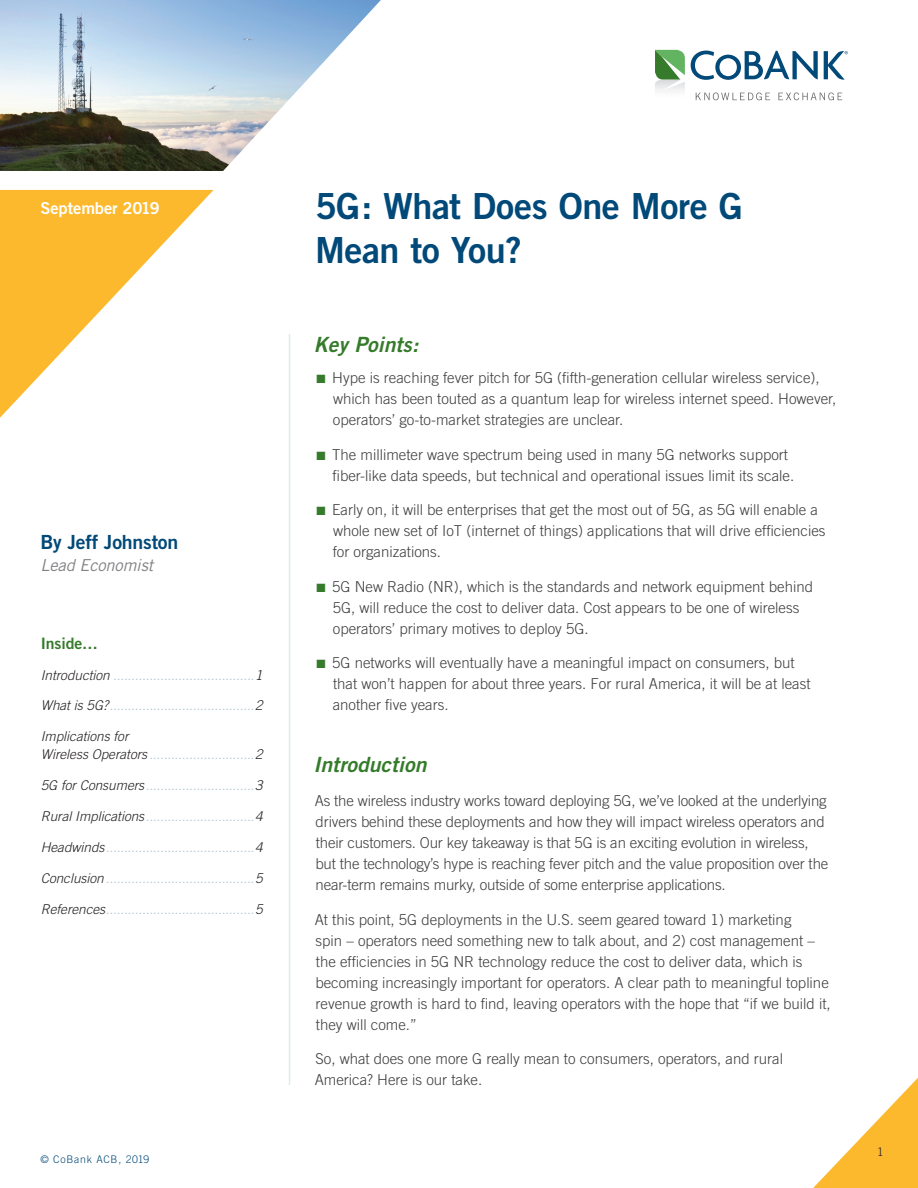
<style>
.page{position:relative;width:918px;height:1188px;background:#fff}
.page>*{position:absolute;margin:0;border:0;box-sizing:border-box;transform-origin:0 0}
.t1{font:36px/43.5px "Trade Gothic Bold Two";letter-spacing:-.015em;color:#004978}
.t2{font:italic 21px "Trade Gothic Bold Two";letter-spacing:.005em;color:#357b2b}
.t3{font:19.5px "Trade Gothic Bold Two";letter-spacing:-.01em;color:#004978}
.t4{font:16.5px "Trade Gothic Bold Two";letter-spacing:-.005em;color:#fff}
.t5{font:italic 16.5px "Trade Gothic";letter-spacing:-.01em;color:#808285}
.t6{font:15.75px "Trade Gothic Bold Two";letter-spacing:-.005em;color:#357b2b}
.t7{font:300 15px/21px "Trade Gothic";color:#3e3d3e}
.t8{font:italic 300 13.5px "Trade Gothic";color:#acc3cf}
.t9{font:italic 300 13.5px/18px "Trade Gothic";color:#231f20}
.t10{font:300 11.7px "Trade Gothic";color:#231f20}
.t11{font:300 10.5px "Trade Gothic";letter-spacing:.07em;color:#004978}
.s1{color:#231f20}
.s2{color:#acc3cf}
.s3{color:#357b2b}
</style>
<div class="page">
<img style="left:0;top:0;width:381px;height:171px">
<svg style="left:655px;top:50px;width:30px;height:41px"></svg>
<svg style="left:696px;top:93px;width:74px;height:7px"></svg>
<svg style="left:778px;top:93px;width:64px;height:7px"></svg>
<svg style="left:691px;top:51px;width:157px;height:29px"></svg>
<hr style="left:289px;top:334px;width:1px;height:751px;background:#c4d6de">
<svg style="left:0;top:190px;width:214px;height:228px"></svg>
<svg style="left:813px;top:1078px;width:105px;height:110px"></svg>
<p class="t4" style="left:40px;top:198px;width:121px">September 2019</p>
<h1 class="t1" style="left:315px;top:184px;width:429px">5G: What Does One More G<br>Mean to You?</h1>
<h3 class="t3" style="left:40px;top:530px;width:139px">By Jeff Johnston</h3>
<p class="t5" style="left:40px;top:555px;width:114px">Lead Economist</p>
<p class="t6" style="left:41px;top:633px;width:59px">Inside…</p>
<p class="t8" style="left:41px;top:667px;width:223px"><span class="s1">Introduction</span> .......................................<span class="s1">1</span></p>
<p class="t8" style="left:41px;top:698px;width:223px"><span class="s1">What is 5G?</span>........................................<span class="s1">2</span></p>
<p class="t9" style="left:41px;top:727px;width:223px">Implications for<br>Wireless Operators <span class="s2">.............................</span>2</p>
<p class="t8" style="left:41px;top:778px;width:223px"><span class="s1">5G for Consumers</span>..............................<span class="s1">3</span></p>
<p class="t8" style="left:41px;top:809px;width:223px"><span class="s1">Rural Implications</span>..............................<span class="s1">4</span></p>
<p class="t8" style="left:41px;top:840px;width:223px"><span class="s1">Headwinds</span>.........................................<span class="s1">4</span></p>
<p class="t8" style="left:41px;top:870px;width:223px"><span class="s1">Conclusion</span> .........................................<span class="s1">5</span></p>
<p class="t8" style="left:41px;top:901px;width:223px"><span class="s1">References</span>.........................................<span class="s1">5</span></p>
<p class="t11" style="left:40px;top:1153px;width:110px">© CoBank ACB, 2019</p>
<h2 class="t2" style="left:314px;top:331px;width:106px">Key Points:</h2>
<p class="t7" style="left:333px;top:367px;width:505px;text-indent:-16px"><span class="s3">■</span> Hype is reaching fever pitch for 5G (fifth-generation cellular wireless service), which has been touted as a quantum leap for wireless internet speed. However, operators’ go-to-market strategies are unclear.</p>
<p class="t7" style="left:333px;top:444px;width:463px;text-indent:-16px"><span class="s3">■</span> The millimeter wave spectrum being used in many 5G networks support fiber-like data speeds, but technical and operational issues limit its scale.</p>
<p class="t7" style="left:333px;top:499px;width:494px;text-indent:-16px"><span class="s3">■</span> Early on, it will be enterprises that get the most out of 5G, as 5G will enable a whole new set of IoT (internet of things) applications that will drive efficiencies for organizations.</p>
<p class="t7" style="left:333px;top:576px;width:482px;text-indent:-16px"><span class="s3">■</span> 5G New Radio (NR), which is the standards and network equipment behind<br>5G, will reduce the cost to deliver data. Cost appears to be one of wireless operators’ primary motives to deploy 5G.</p>
<p class="t7" style="left:333px;top:652px;width:479px;text-indent:-16px"><span class="s3">■</span> 5G networks will eventually have a meaningful impact on consumers, but that won’t happen for about three years. For rural America, it will be at least another five years.</p>
<h2 class="t2" style="left:313px;top:751px;width:115px">Introduction</h2>
<p class="t7" style="left:315px;top:790px;width:515px">As the wireless industry works toward deploying 5G, we’ve looked at the underlying drivers behind these deployments and how they will impact wireless operators and their customers. Our key takeaway is that 5G is an exciting evolution in wireless, but the technology’s hype is reaching fever pitch and the value proposition over the near-term remains murky, outside of some enterprise applications.</p>
<p class="t7" style="left:315px;top:909px;width:518px">At this point, 5G deployments in the U.S. seem geared toward 1) marketing<br>spin – operators need something new to talk about, and 2) cost management – the efficiencies in 5G NR technology reduce the cost to deliver data, which is becoming increasingly important for operators. A clear path to meaningful topline revenue growth is hard to find, leaving operators with the hope that “if we build it, they will come.”</p>
<p class="t7" style="left:315px;top:1048px;width:470px">So, what does one more G really mean to consumers, operators, and rural<br>America? Here is our take.</p>
<p class="t10" style="left:877px;top:1145px;width:8px">1</p>
</div>
